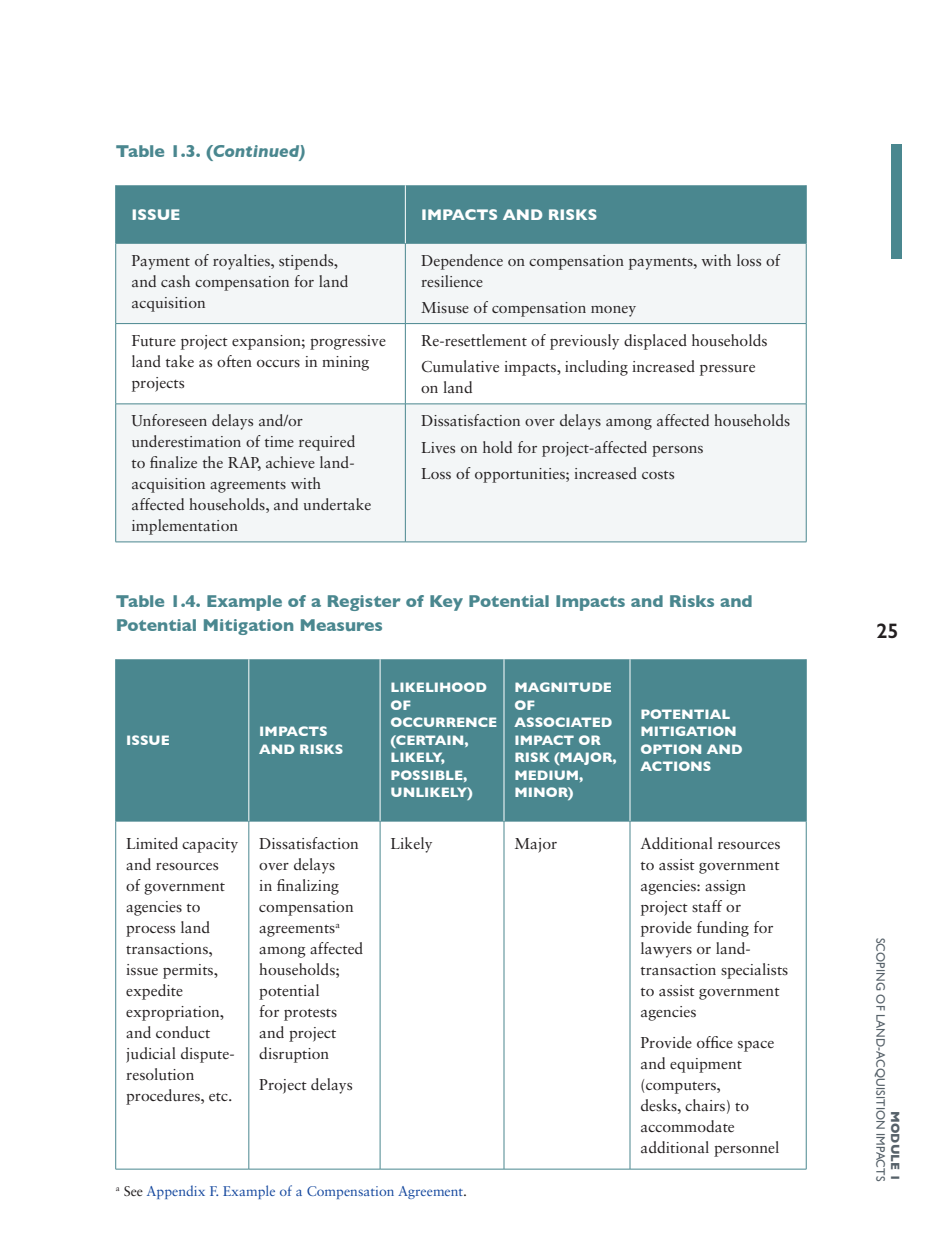
<style>
.page{position:relative;width:945px;height:1260px;background:#fff}
.page>*{position:absolute;margin:0;border:0;box-sizing:border-box;transform-origin:0 0}
.t1{font:600 21px "Gill Sans";color:#231f20}
.t2{font:700 17.5px/24.5px "Gill Sans";color:#4a878f}
.t3{font:15.75px/21px "Sabon LT Std";color:#231f20}
.t4{font:700 15.75px "Gill Sans";color:#fff}
.t5{font:700 14px/17.5px "Gill Sans";color:#fff}
.t6{font:14px "Sabon LT Std";color:#15489e}
.t7{font:12.25px "Gill Sans";letter-spacing:.01em;color:#566169}
.t8{font:700 12.25px "Gill Sans";letter-spacing:.01em;color:#566169}
.s1{font-style:italic}
.s2{color:#231f20}
</style>
<div class="page">
<div style="left:891px;top:145px;width:11px;height:114px;background:#4a878f"></div>
<div style="left:116px;top:659px;width:690px;height:162px;background:#4a878f"></div>
<hr style="left:249px;top:821px;width:1px;height:348px;background:#4a878f">
<hr style="left:380px;top:821px;width:1px;height:348px;background:#4a878f">
<hr style="left:504px;top:821px;width:1px;height:348px;background:#4a878f">
<hr style="left:630px;top:821px;width:1px;height:348px;background:#4a878f">
<hr style="left:115px;top:821px;width:1px;height:348px;background:#4a878f">
<hr style="left:806px;top:821px;width:1px;height:348px;background:#4a878f">
<hr style="left:806px;top:659px;width:1px;height:162px;background:#4a878f">
<hr style="left:249px;top:821px;width:131px;height:1px;background:#4a878f">
<hr style="left:380px;top:821px;width:124px;height:1px;background:#4a878f">
<hr style="left:504px;top:821px;width:126px;height:1px;background:#4a878f">
<hr style="left:630px;top:821px;width:176px;height:1px;background:#4a878f">
<hr style="left:115px;top:659px;width:1px;height:162px;background:#4a878f">
<hr style="left:116px;top:821px;width:133px;height:1px;background:#4a878f">
<hr style="left:248px;top:659px;width:1px;height:162px;background:#fff">
<hr style="left:380px;top:659px;width:1px;height:162px;background:#fff">
<hr style="left:504px;top:659px;width:1px;height:162px;background:#fff">
<hr style="left:630px;top:659px;width:1px;height:162px;background:#fff">
<hr style="left:116px;top:1169px;width:133px;height:1px;background:#4a878f">
<hr style="left:249px;top:1169px;width:131px;height:1px;background:#4a878f">
<hr style="left:380px;top:1169px;width:124px;height:1px;background:#4a878f">
<hr style="left:504px;top:1169px;width:126px;height:1px;background:#4a878f">
<hr style="left:630px;top:1169px;width:176px;height:1px;background:#4a878f">
<div style="left:116px;top:185px;width:690px;height:58px;background:#4a878f"></div>
<svg style="left:116px;top:244px;width:690px;height:298px;fill:#f3f6f7"></svg>
<hr style="left:115px;top:244px;width:1px;height:79px;background:#4a878f">
<hr style="left:405px;top:244px;width:1px;height:79px;background:#4a878f">
<hr style="left:806px;top:244px;width:1px;height:79px;background:#4a878f">
<hr style="left:116px;top:323px;width:289px;height:1px;background:#4a878f">
<hr style="left:115px;top:324px;width:1px;height:80px;background:#4a878f">
<hr style="left:405px;top:323px;width:401px;height:1px;background:#4a878f">
<hr style="left:405px;top:324px;width:1px;height:80px;background:#4a878f">
<hr style="left:806px;top:324px;width:1px;height:80px;background:#4a878f">
<hr style="left:116px;top:404px;width:289px;height:1px;background:#4a878f">
<hr style="left:115px;top:404px;width:1px;height:138px;background:#4a878f">
<hr style="left:405px;top:404px;width:401px;height:1px;background:#4a878f">
<hr style="left:405px;top:404px;width:1px;height:138px;background:#4a878f">
<hr style="left:806px;top:404px;width:1px;height:138px;background:#4a878f">
<hr style="left:116px;top:542px;width:289px;height:1px;background:#4a878f">
<hr style="left:405px;top:542px;width:401px;height:1px;background:#4a878f">
<hr style="left:115px;top:185px;width:1px;height:58px;background:#4a878f">
<hr style="left:806px;top:185px;width:1px;height:58px;background:#4a878f">
<hr style="left:116px;top:243px;width:289px;height:1px;background:#4a878f">
<hr style="left:405px;top:243px;width:401px;height:1px;background:#4a878f">
<hr style="left:405px;top:185px;width:1px;height:58px;background:#fff">
<p class="t2" style="left:116px;top:139px;width:191px">Table 1.3. (<span class="s1">Continued)</span></p>
<p class="t4" style="left:131px;top:202px;width:51px">ISSUE</p>
<p class="t4" style="left:421px;top:202px;width:178px">IMPACTS AND RISKS</p>
<p class="t3" style="left:131px;top:250px;width:219px">Payment of royalties, stipends, and cash compensation for land acquisition</p>
<p class="t3" style="left:421px;top:250px;width:361px">Dependence on compensation payments, with loss of resilience</p>
<p class="t3" style="left:421px;top:297px;width:217px">Misuse of compensation money</p>
<p class="t3" style="left:131px;top:330px;width:256px">Future project expansion; progressive land take as often occurs in mining projects</p>
<p class="t3" style="left:421px;top:327px;width:348px;line-height:26.2px">Re-resettlement of previously displaced households<br>Cumulative impacts, including increased pressure</p>
<p class="t3" style="left:421px;top:377px;width:53px">on land</p>
<p class="t3" style="left:131px;top:410px;width:242px">Unforeseen delays and/or underestimation of time required to finalize the RAP, achieve land&shy;acquisition agreements with affected households, and undertake implementation</p>
<p class="t3" style="left:421px;top:408px;width:371px;line-height:26.2px">Dissatisfaction over delays among affected households<br>Lives on hold for project-affected persons<br>Loss of opportunities; increased costs</p>
<p class="t2" style="left:116px;top:588px;width:638px">Table 1.4. Example of a Register of Key Potential Impacts and Risks and<br>Potential Mitigation Measures</p>
<p class="t5" style="left:126px;top:731px;width:45px">ISSUE</p>
<p class="t5" style="left:259px;top:722px;width:86px">IMPACTS<br>AND RISKS</p>
<p class="t5" style="left:391px;top:679px;width:108px">LIKELIHOOD<br>OF<br>OCCURRENCE (CERTAIN,<br>LIKELY,<br>POSSIBLE,<br>UNLIKELY)</p>
<p class="t5" style="left:515px;top:679px;width:104px">MAGNITUDE<br>OF<br>ASSOCIATED<br>IMPACT OR<br>RISK (MAJOR,<br>MEDIUM,<br>MINOR)</p>
<p class="t5" style="left:641px;top:705px;width:104px">POTENTIAL<br>MITIGATION<br>OPTION AND<br>ACTIONS</p>
<p class="t3" style="left:126px;top:833px;width:114px">Limited capacity and resources<br>of government agencies to process land transactions, issue permits, expedite expropriation, and conduct judicial dispute&shy;resolution procedures, etc.</p>
<p class="t3" style="left:259px;top:833px;width:106px">Dissatisfaction over delays<br>in finalizing compensation agreements<sup>a </sup>among affected households; potential<br>for protests and project disruption</p>
<p class="t3" style="left:391px;top:833px;width:44px">Likely</p>
<p class="t3" style="left:515px;top:833px;width:44px">Major</p>
<p class="t3" style="left:641px;top:833px;width:149px">Additional resources to assist government agencies: assign project staff or provide funding for lawyers or land&shy;transaction specialists to assist government agencies</p>
<p class="t3" style="left:641px;top:1032px;width:141px">Provide office space and equipment (computers,<br>desks, chairs) to accommodate additional personnel</p>
<p class="t6" style="left:116px;top:1182px;width:353px"><sup>a</sup> <span class="s2">See</span> Appendix F. Example of a Compensation Agreement<span class="s2">.</span></p>
<p class="t3" style="left:259px;top:1074px;width:95px">Project delays</p>
<h1 class="t1" style="left:876px;top:618px;width:24px">25</h1>
<p class="t7" style="left:888px;top:938px;width:244px;rotate:90deg">Scoping of Land-Acquisition Impacts</p>
<p class="t8" style="left:905px;top:1111px;width:72px;rotate:90deg">MODULE 1</p>
</div>
